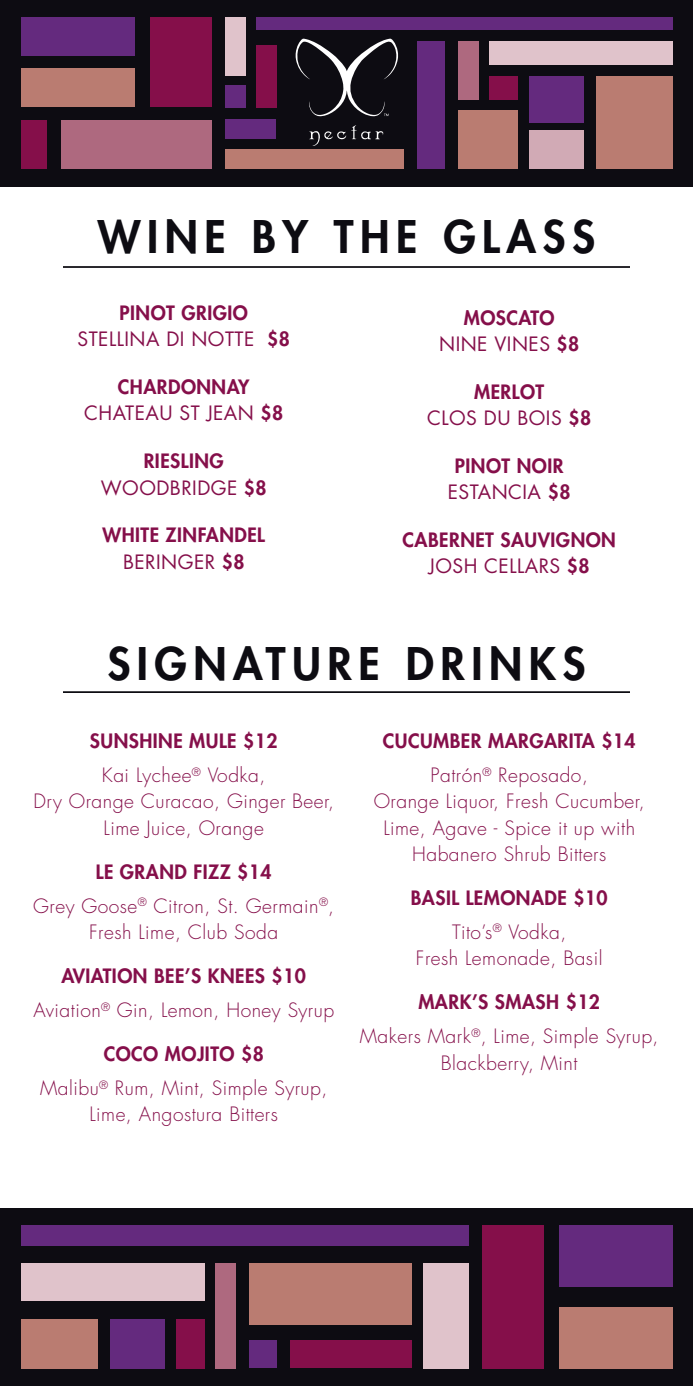
<style>
.page{position:relative;width:693px;height:1386px;background:#fff}
.page>*{position:absolute;margin:0;border:0;box-sizing:border-box;transform-origin:0 0}
.t1{font:800 43.75px "Futura Std";letter-spacing:.15em;color:#0d0c12}
.t2{font:300 19.25px/33.8px "Futura Std";letter-spacing:.025em;color:#850f4a;text-align:center}
.t3{font:800 19.25px/26.2px "Futura Std";letter-spacing:.025em;color:#850f4a;text-align:center}
.t4{font:19.25px/26.2px "Futura Std";letter-spacing:.025em;color:#850f4a;text-align:center}
.s1{font-weight:800}
.s2{font-weight:400}
.s3{font-weight:300}
</style>
<div class="page">
<div style="left:0;top:0;width:693px;height:186px;background:#0d0c12"></div>
<div style="left:0;top:1208px;width:693px;height:178px;background:#0d0c12"></div>
<div style="left:21px;top:17px;width:114px;height:39px;background:#642a7e"></div>
<div style="left:559px;top:1226px;width:114px;height:61px;background:#642a7e"></div>
<div style="left:21px;top:69px;width:114px;height:38px;background:#ba7c71"></div>
<div style="left:559px;top:1307px;width:114px;height:62px;background:#ba7c71"></div>
<div style="left:21px;top:120px;width:25px;height:49px;background:#850f4a"></div>
<div style="left:61px;top:120px;width:151px;height:49px;background:#ae697f"></div>
<div style="left:249px;top:1263px;width:163px;height:62px;background:#ba7c71"></div>
<div style="left:417px;top:41px;width:28px;height:128px;background:#642a7e"></div>
<div style="left:249px;top:1340px;width:28px;height:28px;background:#642a7e"></div>
<div style="left:530px;top:76px;width:54px;height:46px;background:#642a7e"></div>
<div style="left:110px;top:1319px;width:54px;height:50px;background:#642a7e"></div>
<div style="left:530px;top:131px;width:54px;height:38px;background:#d1aab5"></div>
<div style="left:597px;top:76px;width:76px;height:93px;background:#ba7c71"></div>
<div style="left:21px;top:1319px;width:76px;height:50px;background:#ba7c71"></div>
<div style="left:458px;top:110px;width:59px;height:59px;background:#ba7c71"></div>
<div style="left:458px;top:41px;width:20px;height:59px;background:#ae697f"></div>
<div style="left:216px;top:1263px;width:20px;height:106px;background:#ae697f"></div>
<div style="left:489px;top:76px;width:28px;height:24px;background:#850f4a"></div>
<div style="left:177px;top:1319px;width:28px;height:50px;background:#850f4a"></div>
<div style="left:489px;top:41px;width:184px;height:24px;background:#e0c3cb"></div>
<div style="left:21px;top:1263px;width:184px;height:38px;background:#e0c3cb"></div>
<div style="left:225px;top:120px;width:51px;height:19px;background:#642a7e"></div>
<div style="left:225px;top:149px;width:178px;height:20px;background:#ba7c71"></div>
<div style="left:150px;top:17px;width:62px;height:90px;background:#850f4a"></div>
<div style="left:482px;top:1226px;width:62px;height:143px;background:#850f4a"></div>
<div style="left:225px;top:85px;width:20px;height:22px;background:#642a7e"></div>
<div style="left:225px;top:17px;width:20px;height:59px;background:#e0c3cb"></div>
<div style="left:423px;top:1263px;width:46px;height:106px;background:#e0c3cb"></div>
<div style="left:256px;top:45px;width:20px;height:62px;background:#850f4a"></div>
<div style="left:291px;top:1340px;width:121px;height:28px;background:#850f4a"></div>
<div style="left:256px;top:17px;width:417px;height:13px;background:#642a7e"></div>
<div style="left:21px;top:1226px;width:448px;height:20px;background:#642a7e"></div>
<svg style="left:309px;top:125px;width:74px;height:21px"></svg>
<svg style="left:296px;top:39px;width:102px;height:77px"></svg>
<hr style="left:63px;top:266px;width:567px;height:2px;background:#0d0c12">
<hr style="left:63px;top:691px;width:567px;height:2px;background:#0d0c12">
<h1 class="t1" style="left:98px;top:209px;width:499px">WINE BY THE GLASS</h1>
<p class="t4" style="left:77px;top:300px;width:214px"><span class="s1">PINOT GRIGIO<br></span>STELLINA DI NOTTE <span class="s1">$8</span></p>
<p class="t4" style="left:84px;top:374px;width:200px"><span class="s1">CHARDONNAY<br></span>CHATEAU ST JEAN <span class="s1">$8</span></p>
<p class="t3" style="left:101px;top:448px;width:167px">RIESLING<br><span class="s2">WOODBRIDGE</span> $8</p>
<p class="t3" style="left:102px;top:522px;width:164px">WHITE ZINFANDEL<br><span class="s2">BERINGER</span> $8</p>
<p class="t3" style="left:439px;top:304px;width:142px">MOSCATO<br><span class="s2">NINE VINES</span> $8</p>
<p class="t4" style="left:427px;top:379px;width:166px"><span class="s1">MERLOT<br></span>CLOS DU BOIS <span class="s1">$8</span></p>
<p class="t3" style="left:448px;top:452px;width:124px">PINOT NOIR<br><span class="s2">ESTANCIA</span> $8</p>
<p class="t3" style="left:403px;top:526px;width:215px">CABERNET SAUVIGNON<br><span class="s2">JOSH CELLARS</span> $8</p>
<h1 class="t1" style="left:107px;top:636px;width:480px">SIGNATURE DRINKS</h1>
<p class="t3" style="left:90px;top:724px;width:189px;line-height:33.8px">SUNSHINE MULE $12<br><span class="s3">Kai Lychee</span><sup>®</sup> <span class="s3">Vodka,</span></p>
<p class="t2" style="left:33px;top:789px;width:302px;line-height:26.2px">Dry Orange Curacao, Ginger Beer,<br>Lime Juice, Orange</p>
<p class="t2" style="left:33px;top:856px;width:303px"><span class="s1">LE GRAND FIZZ $14<br></span>Grey Goose<sup>®</sup> Citron, St. Germain<sup>®</sup>,</p>
<p class="t2" style="left:89px;top:916px;width:190px">Fresh Lime, Club Soda</p>
<p class="t2" style="left:33px;top:960px;width:302px"><span class="s1">AVIATION BEE’S KNEES $10<br></span>Aviation<sup>®</sup> Gin, Lemon, Honey Syrup</p>
<p class="t2" style="left:40px;top:1038px;width:289px"><span class="s1">COCO MOJITO $8<br></span>Malibu<sup>®</sup> Rum, Mint, Simple Syrup,</p>
<p class="t2" style="left:89px;top:1098px;width:190px">Lime, Angostura Bitters</p>
<p class="t3" style="left:383px;top:724px;width:254px;line-height:33.8px">CUCUMBER MARGARITA $14<br><span class="s3">Patrón</span><sup>®</sup> <span class="s3">Reposado,</span></p>
<p class="t2" style="left:374px;top:789px;width:273px;line-height:26.2px">Orange Liquor, Fresh Cucumber,<br>Lime, Agave - Spice it up with<br>Habanero Shrub Bitters</p>
<p class="t3" style="left:411px;top:881px;width:198px;line-height:33.8px">BASIL LEMONADE $10<br><span class="s3">Tito’s</span><sup>®</sup> <span class="s3">Vodka,</span></p>
<p class="t2" style="left:416px;top:942px;width:188px">Fresh Lemonade, Basil</p>
<p class="t2" style="left:360px;top:986px;width:300px"><span class="s1">MARK’S SMASH $12<br></span>Makers Mark<sup>®</sup>, Lime, Simple Syrup,</p>
<p class="t2" style="left:441px;top:1046px;width:138px">Blackberry, Mint</p>
</div>
